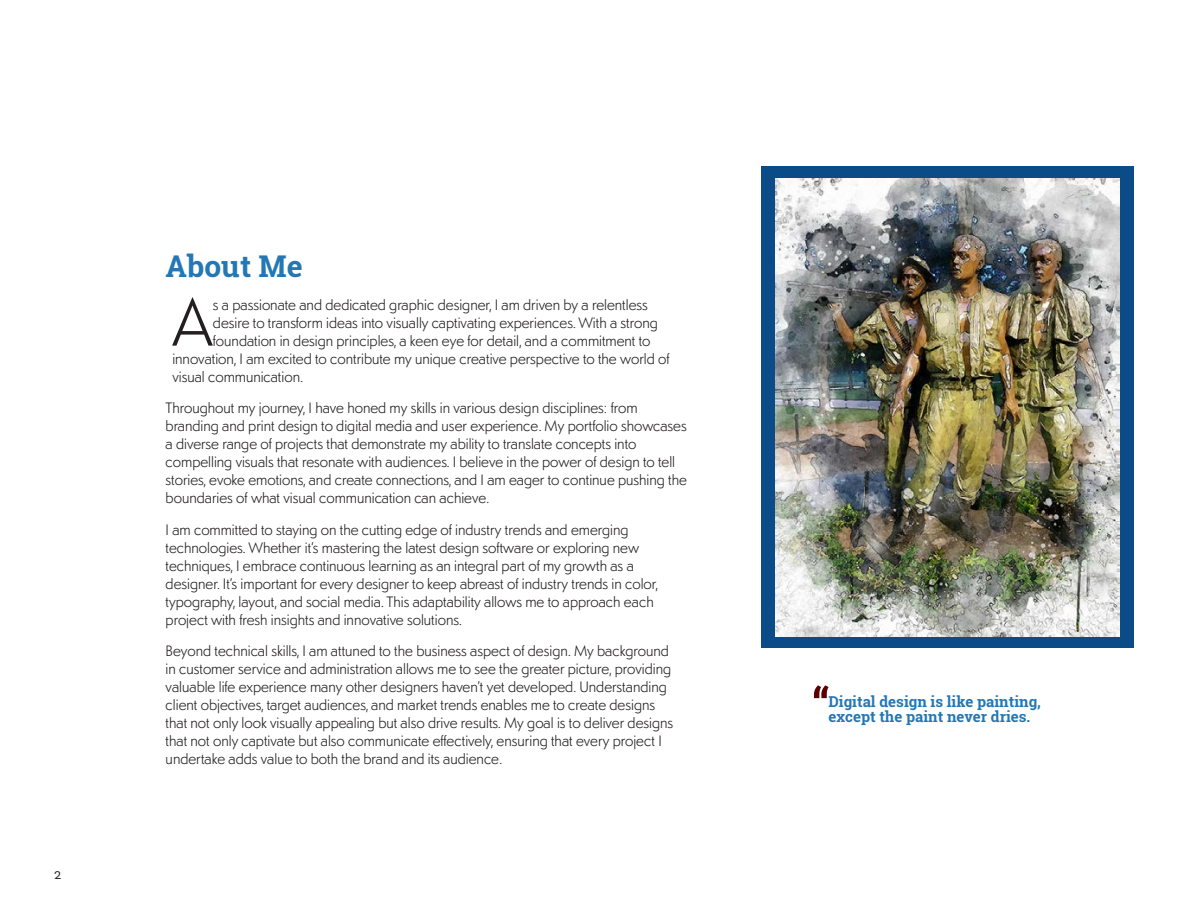
<style>
.page{position:relative;width:1188px;height:918px;background:#fff}
.page>*{position:absolute;margin:0;border:0;box-sizing:border-box;transform-origin:0 0}
.Body_Text_Drop_Caps{font:300 66.45px "Sonar Sans";color:#231f20}
.About_Me{font:700 30px "Roboto Slab";color:#2377b5}
.Body_Text_Drop_Caps-2{font:300 15px/18px "Sonar Sans";color:#231f20}
.t1{font:700 15px/15px "Roboto Slab";color:#2377b5}
.t2{font:13.5px "Sonar Sans";color:#231f20}
</style>
<div class="page">
<div style="left:761px;top:166px;width:373px;height:482px;background:#0b4b87"></div>
<img style="left:775px;top:178px;width:345px;height:458px">
<svg style="left:814px;top:685px;width:15px;height:13px"></svg>
<p class="t2" style="left:54px;top:865px;width:8px">2</p>
<p class="About_Me" style="left:166px;top:245px;width:139px">About Me</p>
<p class="Body_Text_Drop_Caps" style="left:172px;top:277px;width:42px">A</p>
<p class="Body_Text_Drop_Caps-2" style="left:213px;top:295px;width:436px">s a passionate and dedicated graphic designer, I am driven by a relentless</p>
<p class="Body_Text_Drop_Caps-2" style="left:213px;top:313px;width:446px">desire to transform ideas into visually captivating experiences. With a strong</p>
<p class="Body_Text_Drop_Caps-2" style="left:213px;top:331px;width:439px">foundation in design principles, a keen eye for detail, and a commitment to</p>
<p class="Body_Text_Drop_Caps-2" style="left:172px;top:349px;width:499px">innovation, I am excited to contribute my unique creative perspective to the world of</p>
<p class="Body_Text_Drop_Caps-2" style="left:172px;top:367px;width:133px">visual communication.</p>
<p class="Body_Text_Drop_Caps-2" style="left:166px;top:398px;width:523px">Throughout my journey, I have honed my skills in various design disciplines: from branding and print design to digital media and user experience. My portfolio showcases a diverse range of projects that demonstrate my ability to translate concepts into compelling visuals that resonate with audiences. I believe in the power of design to tell stories, evoke emotions, and create connections, and I am eager to continue pushing the boundaries of what visual communication can achieve.</p>
<p class="Body_Text_Drop_Caps-2" style="left:166px;top:520px;width:494px">I am committed to staying on the cutting edge of industry trends and emerging technologies. Whether it’s mastering the latest design software or exploring new techniques, I embrace continuous learning as an integral part of my growth as a designer. It’s important for every designer to keep abreast of industry trends in color, typography, layout, and social media. This adaptability allows me to approach each project with fresh insights and innovative solutions.</p>
<p class="Body_Text_Drop_Caps-2" style="left:166px;top:641px;width:509px">Beyond technical skills, I am attuned to the business aspect of design. My background in customer service and administration allows me to see the greater picture, providing valuable life experience many other designers haven’t yet developed. Understanding client objectives, target audiences, and market trends enables me to create designs that not only look visually appealing but also drive results. My goal is to deliver designs that not only captivate but also communicate effectively, ensuring that every project I undertake adds value to both the brand and its audience.</p>
<p class="t1" style="left:829px;top:694px;width:214px">Digital design is like painting, except the paint never dries.</p>
</div>
